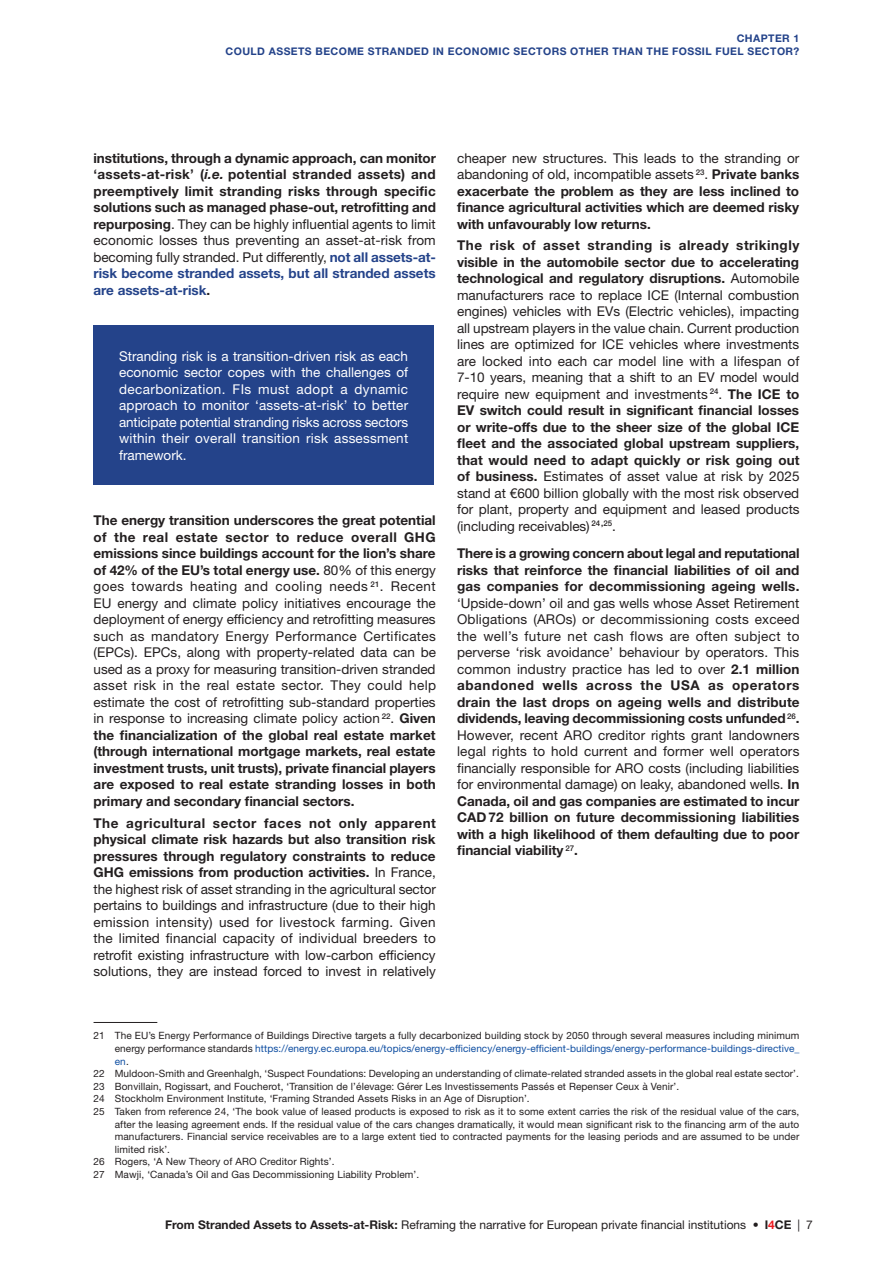
<style>
.page{position:relative;width:893px;height:1263px;background:#fff}
.page>*{position:absolute;margin:0;border:0;box-sizing:border-box;transform-origin:0 0}
.P_3588{font:13.5px/16.5px "Helvetica Neue LT Std";color:#231f20;text-align:justify}
.P_3588__espAvt2{font:700 13.5px/16.5px "Helvetica Neue LT Std";color:#231f20;text-align:justify}
.P_3588__espAvt2-2{font:13.5px/16.5px "Helvetica Neue LT Std";color:#231f20;text-align:justify}
.P_3588-2{font:700 13.5px/16.5px "Helvetica Neue LT Std";color:#231f20;text-align:justify}
.P_3588-3{font:13.5px/16.5px "Helvetica Neue LT Std";letter-spacing:.015em;color:#fff;text-align:justify}
.t1{font:12px "Helvetica Neue LT Std";color:#231f20}
.t2{font:700 10.5px "Helvetica Neue LT Std";color:#24438a}
.RENVOI_Bas_de_page_ok{font:10.05px/12.6px "Helvetica Neue LT Std";letter-spacing:.01em;color:#231f20;text-align:justify}
.s1{font-style:italic}
.s2{font-weight:400}
.s3{color:#24438a}
.s4{font-weight:700}
.s5{color:#0d4da1}
.s6{font-weight:700;color:#ee1d23}
</style>
<div class="page">
<div style="left:94px;top:325px;width:340px;height:160px;background:#24438a"></div>
<hr style="left:94px;top:1022px;width:63px;height:1px;background:#231f20">
<p class="t2" style="left:737px;top:31px;width:17px">Chapter</p>
<p class="t2" style="left:794px;top:31px;width:7px">1</p>
<p class="t2" style="left:226px;top:45px;width:17px">Could</p>
<p class="t2" style="left:269px;top:45px;width:9px">assets</p>
<p class="t2" style="left:316px;top:45px;width:9px">become</p>
<p class="t2" style="left:368px;top:45px;width:9px">stranded</p>
<p class="t2" style="left:433px;top:45px;width:24px">in economic</p>
<p class="t2" style="left:514px;top:45px;width:9px">sectors</p>
<p class="t2" style="left:570px;top:45px;width:9px">other</p>
<p class="t2" style="left:612px;top:45px;width:9px">than</p>
<p class="t2" style="left:647px;top:45px;width:9px">the</p>
<p class="t2" style="left:672px;top:45px;width:8px">fossil</p>
<p class="t2" style="left:715px;top:45px;width:8px">fuel</p>
<p class="t2" style="left:747px;top:45px;width:9px">sector</p>
<p class="t2" style="left:794px;top:45px;width:7px">?</p>
<p class="P_3588-2" style="left:94px;top:149px;width:344px">institutions, through a dynamic approach, can monitor ‘assets-at-risk’ (<span class="s1">i.e.</span> potential stranded assets) and preemptively limit stranding risks through specific solutions such as managed phase-out, retrofitting and repurposing<span class="s2">. They can be highly influential agents to limit economic losses thus preventing an asset-at-risk from becoming fully stranded. Put differently,</span> <span class="s3">not all assets-at&shy;risk become stranded assets, but all stranded assets are assets-at-risk</span>.</p>
<p class="P_3588-3" style="left:119px;top:347px;width:291px">Stranding risk is a transition-driven risk as each economic sector copes with the challenges of decarbonization. FIs must adopt a dynamic approach to monitor ‘assets-at-risk’ to better anticipate potential stranding risks across sectors within their overall transition risk assessment framework.</p>
<p class="P_3588__espAvt2-2" style="left:94px;top:512px;width:344px"><span class="s4">The energy transition underscores the great potential of the real estate sector to reduce overall GHG emissions since buildings account for the lion’s share of 42% of the EU’s total energy use.</span> 80% of this energy goes towards heating and cooling needs <sup>21</sup>. Recent EU energy and climate policy initiatives encourage the deployment of energy efficiency and retrofitting measures such as mandatory Energy Performance Certificates (EPCs). EPCs, along with property-related data can be used as a proxy for measuring transition-driven stranded asset risk in the real estate sector. They could help estimate the cost of retrofitting sub-standard properties in response to increasing climate policy action <sup>22</sup>. <span class="s4">Given the financialization of the global real estate market (through international mortgage markets, real estate investment trusts, unit trusts), private financial players are exposed to real estate stranding losses in both primary and secondary financial sectors.</span></p>
<p class="P_3588" style="left:94px;top:814px;width:344px"><span class="s4">The agricultural sector faces not only apparent physical climate risk hazards but also transition risk pressures through regulatory constraints to reduce GHG emissions from production activities.</span> In France, the highest risk of asset stranding in the agricultural sector pertains to buildings and infrastructure (due to their high emission intensity) used for livestock farming. Given the limited financial capacity of individual breeders to retrofit existing infrastructure with low-carbon efficiency solutions, they are instead forced to invest in relatively</p>
<p class="P_3588-2" style="left:457px;top:149px;width:344px"><span class="s2">cheaper new structures. This leads to the stranding or abandoning of old, incompatible assets</span> <sup>23</sup><span class="s2">.</span> Private banks exacerbate the problem as they are less inclined to finance agricultural activities which are deemed risky with unfavourably low returns.</p>
<p class="P_3588" style="left:457px;top:237px;width:344px"><span class="s4">The risk of asset stranding is already strikingly visible in the automobile sector due to accelerating technological and regulatory disruptions.</span> Automobile manufacturers race to replace ICE (Internal combustion engines) vehicles with EVs (Electric vehicles), impacting all upstream players in the value chain. Current production lines are optimized for ICE vehicles where investments are locked into each car model line with a lifespan of 7-10 years, meaning that a shift to an EV model would require new equipment and investments <sup>24</sup>. <span class="s4">The ICE to EV switch could result in significant financial losses or write-offs due to the sheer size of the global ICE fleet and the associated global upstream suppliers, that would need to adapt quickly or risk going out of business.</span> Estimates of asset value at risk by 2025 stand at €600 billion globally with the most risk observed for plant, property and equipment and leased products (including receivables) <sup>24</sup><sup>,</sup><sup>25</sup>.</p>
<p class="P_3588__espAvt2" style="left:457px;top:545px;width:344px">There is a growing concern about legal and reputational risks that reinforce the financial liabilities of oil and gas companies for decommissioning ageing wells. <span class="s2">‘Upside-down’ oil and gas wells whose Asset Retirement Obligations (AROs) or decommissioning costs exceed the well’s future net cash flows are often subject to perverse ‘risk avoidance’ behaviour by operators. This common industry practice has led to over</span> 2.1 million abandoned wells across the USA as operators drain the last drops on ageing wells and distribute dividends, leaving decommissioning costs unfunded <sup>26</sup>.<br><span class="s2">However, recent ARO creditor rights grant landowners legal rights to hold current and former well operators financially responsible for ARO costs (including liabilities for environmental damage) on leaky, abandoned wells.</span> In Canada, oil and gas companies are estimated to incur CAD72 billion on future decommissioning liabilities with a high likelihood of them defaulting due to poor financial viability <sup>27</sup>.</p>
<p class="RENVOI_Bas_de_page_ok" style="left:115px;top:1029px;width:686px;text-indent:-21px">21 The EU’s Energy Performance of Buildings Directive targets a fully decarbonized building stock by 2050 through several measures including minimum energy performance standards <span class="s5">https://energy.ec.europa.eu/topics/energy-efficiency/energy-efficient-buildings/energy-performance-buildings-directive_ en</span>.</p>
<p class="RENVOI_Bas_de_page_ok" style="left:94px;top:1067px;width:707px">22 Muldoon-Smith and Greenhalgh, ‘Suspect Foundations: Developing an understanding of climate-related stranded assets in the global real estate sector’.</p>
<p class="RENVOI_Bas_de_page_ok" style="left:94px;top:1080px;width:587px">23 Bonvillain, Rogissart, and Foucherot, ‘Transition de l’élevage: Gérer Les Investissements Passés et Repenser Ceux à Venir’.</p>
<p class="RENVOI_Bas_de_page_ok" style="left:94px;top:1092px;width:438px">24 Stockholm Environment Institute, ‘Framing Stranded Assets Risks in an Age of Disruption’.</p>
<p class="RENVOI_Bas_de_page_ok" style="left:115px;top:1105px;width:686px;text-indent:-21px">25 Taken from reference 24, ‘The book value of leased products is exposed to risk as it to some extent carries the risk of the residual value of the cars, after the leasing agreement ends. If the residual value of the cars changes dramatically, it would mean significant risk to the financing arm of the auto manufacturers. Financial service receivables are to a large extent tied to contracted payments for the leasing periods and are assumed to be under limited risk’.</p>
<p class="RENVOI_Bas_de_page_ok" style="left:94px;top:1155px;width:243px">26 Rogers, ‘A New Theory of ARO Creditor Rights’.</p>
<p class="RENVOI_Bas_de_page_ok" style="left:94px;top:1168px;width:327px">27 Mawji, ‘Canada’s Oil and Gas Decommissioning Liability Problem’.</p>
<p class="t1" style="left:165px;top:1217px;width:649px"><span class="s4">From Stranded Assets to Assets-at-Risk:</span> Reframing the narrative for European private financial institutions • <span class="s4">I</span><span class="s6">4</span><span class="s4">CE</span> | 7</p>
</div>
